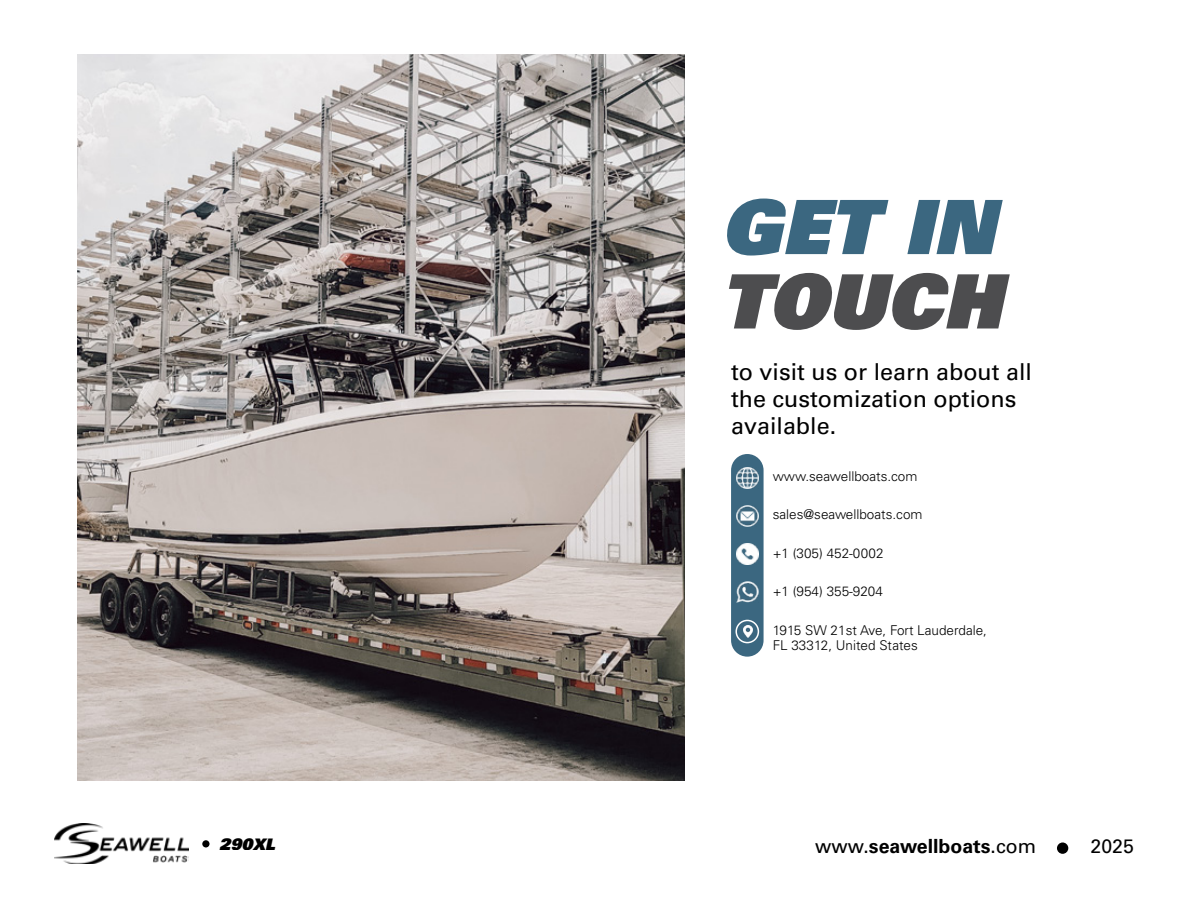
<style>
.page{position:relative;width:1188px;height:918px;background:#fff}
.page>*{position:absolute;margin:0;border:0;box-sizing:border-box;transform-origin:0 0}
.t1{font:75px "Univers LT Std X Black Obl";color:#3b6780}
.t2{font:75px "Univers LT Std X Black Obl";color:#4d4d4f}
.t3{font:23.4px/26.8px "Univers LT Std";color:#000}
.t4{font:700 19.5px "Univers LT Std";color:#000}
.t5{font:19.5px "Univers LT Std";color:#000}
.t6{font:15.9px "Univers LT Std X Black Obl";color:#000}
.t7{font:300 13.5px/15px "Univers LT Std";color:#000}
.s1{font-weight:400}
</style>
<div class="page">
<img style="left:78px;top:55px;width:607px;height:726px">
<div style="left:731px;top:454px;width:33px;height:203px;background:#3b6780;border-radius:16px"></div>
<img style="left:737px;top:467px;width:21px;height:22px">
<img style="left:737px;top:505px;width:21px;height:21px">
<img style="left:737px;top:581px;width:21px;height:22px">
<img style="left:737px;top:543px;width:21px;height:21px">
<svg style="left:743px;top:625px;width:9px;height:13px"></svg>
<div style="left:735px;top:620px;width:24px;height:23px;border:2px solid #fff;border-radius:50%"></div>
<div style="left:1057px;top:842px;width:11px;height:12px;background:#000;border-radius:50%"></div>
<img style="left:55px;top:824px;width:133px;height:40px">
<div style="left:202px;top:840px;width:8px;height:7px;background:#000;border-radius:50%"></div>
<h1 class="t1" style="left:720px;top:178px;width:276px">GET IN</h1>
<h1 class="t2" style="left:720px;top:252px;width:283px">TOUCH</h1>
<h2 class="t3" style="left:731px;top:359px;width:303px">to visit us or learn about all the customization options available.</h2>
<p class="t7" style="left:773px;top:469px;width:146px">www.seawellboats.com</p>
<p class="t7" style="left:773px;top:507px;width:151px">sales@seawellboats.com</p>
<p class="t7" style="left:773px;top:545px;width:112px">+1 (305) 452-0002</p>
<p class="t7" style="left:773px;top:584px;width:112px">+1 (954) 355-9204</p>
<p class="t7" style="left:773px;top:623px;width:216px">1915 SW 21st Ave, Fort Lauderdale,<br>FL 33312, United States</p>
<p class="t6" style="left:219px;top:833px;width:57px">290XL</p>
<h3 class="t4" style="left:815px;top:835px;width:222px"><span class="s1">www.</span>seawellboats<span class="s1">.com</span></h3>
<h3 class="t5" style="left:1091px;top:835px;width:45px">2025</h3>
</div>
